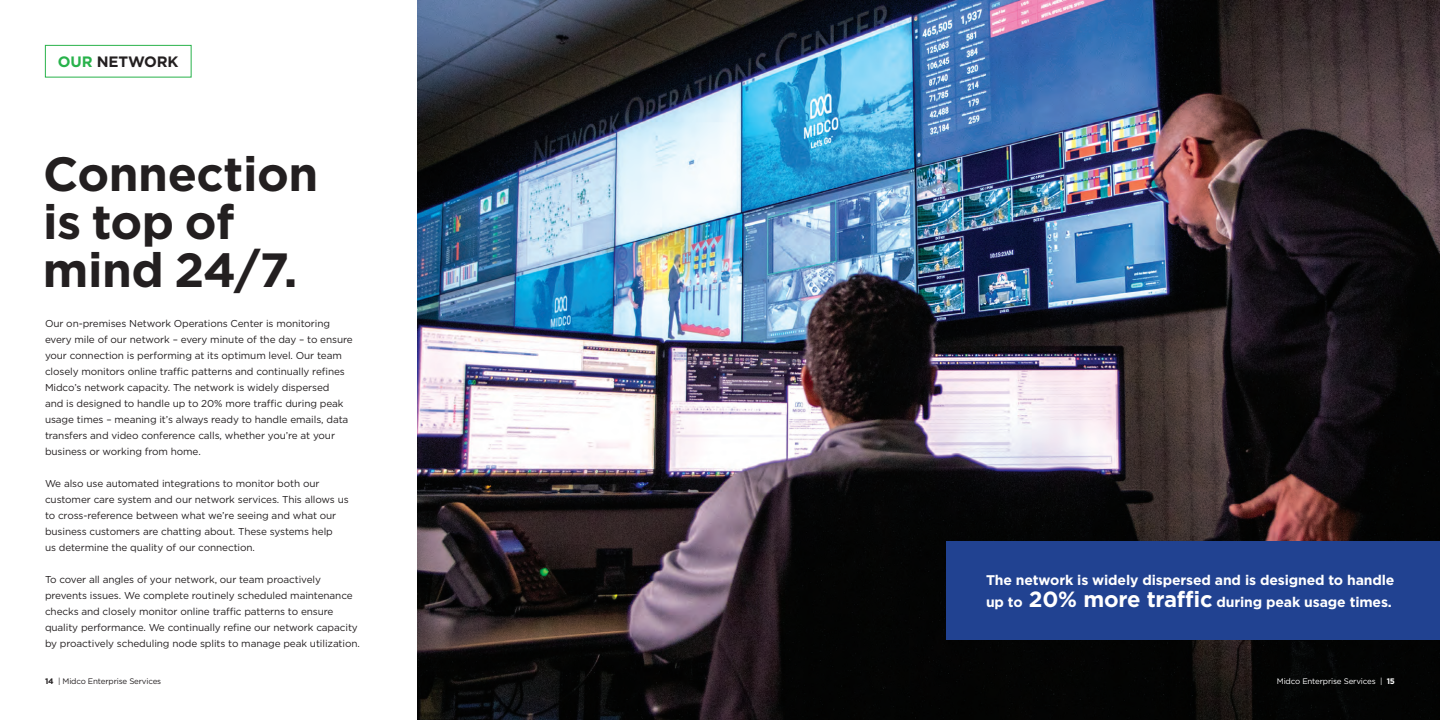
<style>
.page{position:relative;width:1440px;height:720px;background:#fff}
.page>*{position:absolute;margin:0;border:0;box-sizing:border-box;transform-origin:0 0}
.t1{font:700 48px/48px "Gotham";letter-spacing:-.01em;color:#231f20}
.t2{font:700 15px "Gotham";letter-spacing:-.01em;color:#231f20}
.t3{font:700 14px/22px "Gotham";letter-spacing:-.01em;color:#fff}
.t4{font:10px/16px "Gotham";letter-spacing:-.01em;color:#231f20}
.t5{font:8px "Gotham";letter-spacing:-.02em;color:#231f20}
.t6{font:8px "Gotham";letter-spacing:-.02em;color:#fff}
.s1{color:#28b24b}
.s2{font-size:22px}
.s3{font-weight:700}
</style>
<div class="page">
<img style="left:418px;top:0;width:1022px;height:720px">
<div style="left:947px;top:541px;width:493px;height:99px;background:#214291"></div>
<div style="left:45px;top:45px;width:147px;height:32px;border:1px solid #28b24b"></div>
<p class="t2" style="left:58px;top:52px;width:122px"><span class="s1">OUR</span> NETWORK</p>
<p class="t1" style="left:43px;top:150px;width:277px">Connection is top of mind 24/7.</p>
<p class="t4" style="left:45px;top:315px;width:309px">Our on-premises Network Operations Center is monitoring every mile of our network – every minute of the day – to ensure your connection is performing at its optimum level. Our team closely monitors online traffic patterns and continually refines Midco’s network capacity. The network is widely dispersed<br>and is designed to handle up to 20% more traffic during peak usage times – meaning it’s always ready to handle emails, data transfers and video conference calls, whether you’re at your business or working from home.</p>
<p class="t4" style="left:45px;top:475px;width:305px">We also use automated integrations to monitor both our customer care system and our network services. This allows us to cross-reference between what we’re seeing and what our business customers are chatting about. These systems help<br>us determine the quality of our connection.</p>
<p class="t4" style="left:45px;top:571px;width:316px">To cover all angles of your network, our team proactively prevents issues. We complete routinely scheduled maintenance checks and closely monitor online traffic patterns to ensure quality performance. We continually refine our network capacity by proactively scheduling node splits to manage peak utilization.</p>
<p class="t3" style="left:986px;top:569px;width:410px">The network is widely dispersed and is designed to handle up to <span class="s2">20% more traffic</span> during peak usage times.</p>
<p class="t5" style="left:45px;top:676px;width:118px"><span class="s3">14</span> | Midco Enterprise Services</p>
<p class="t6" style="left:1277px;top:676px;width:120px">Midco Enterprise Services | <span class="s3">15</span></p>
</div>
